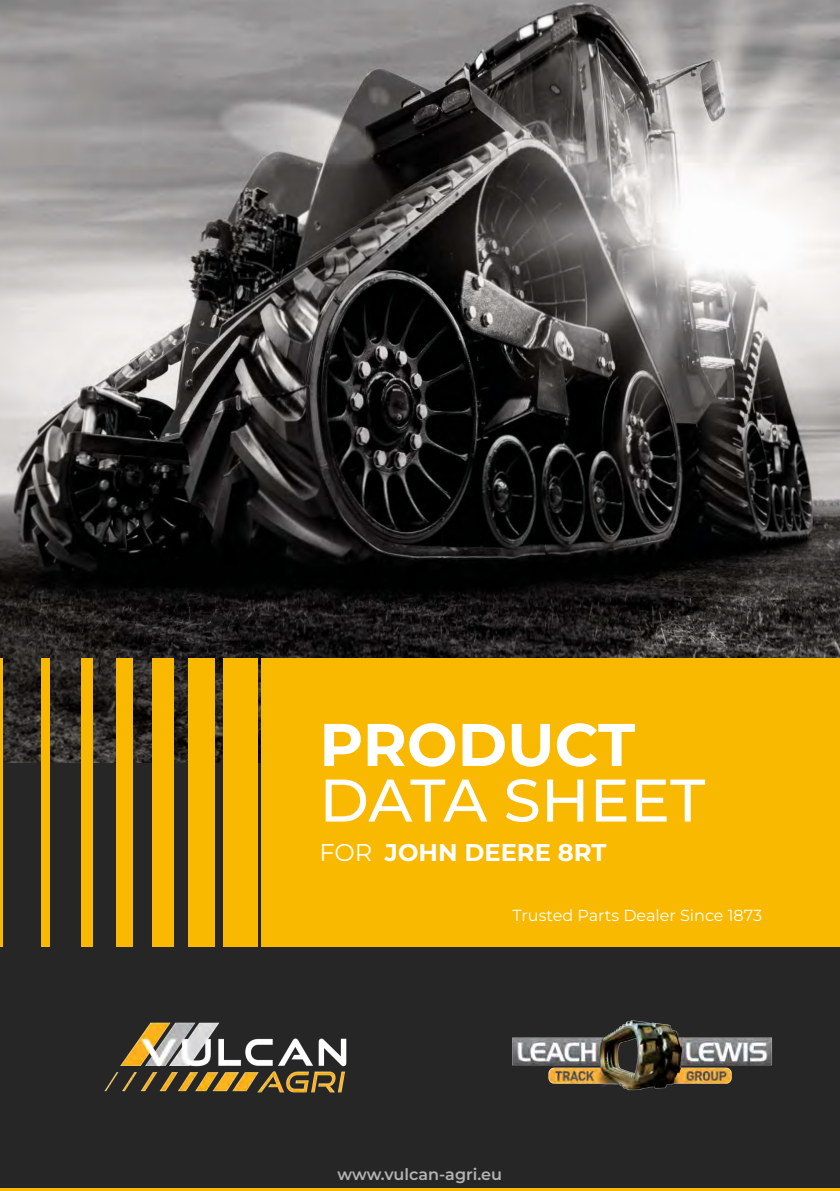
<style>
.page{position:relative;width:840px;height:1191px;background:#fff}
.page>*{position:absolute;margin:0;border:0;box-sizing:border-box;transform-origin:0 0}
.t1{font:500 60px "Montserrat";color:#fff}
.t2{font:700 60px "Montserrat";color:#fff}
.t3{font:700 24.2px "Montserrat";color:#fff}
.t4{font:16px "Montserrat";color:#fff}
.t5{font:600 16px "Montserrat";color:#b3b3b3}
.s1{font-weight:400}
</style>
<div class="page">
<div style="left:0;top:762px;width:839px;height:429px;background:#262626"></div>
<img style="left:0;top:0;width:839px;height:762px">
<div style="left:261px;top:658px;width:578px;height:288px;background:#f9b900"></div>
<div style="left:223px;top:658px;width:34px;height:288px;background:#f9b900"></div>
<div style="left:187px;top:658px;width:27px;height:288px;background:#f9b900"></div>
<div style="left:152px;top:658px;width:22px;height:288px;background:#f9b900"></div>
<div style="left:117px;top:658px;width:16px;height:288px;background:#f9b900"></div>
<div style="left:81px;top:658px;width:11px;height:288px;background:#f9b900"></div>
<div style="left:42px;top:658px;width:8px;height:288px;background:#f9b900"></div>
<hr style="left:0;top:658px;width:3px;height:288px;background:#f9b900">
<hr style="left:0;top:1188px;width:839px;height:3px;background:#f9b900">
<img style="left:104px;top:1022px;width:243px;height:70px">
<img style="left:512px;top:1020px;width:260px;height:71px">
<h1 class="t2" style="left:319px;top:708px;width:317px">PRODUCT</h1>
<h1 class="t1" style="left:319px;top:763px;width:387px">DATA SHEET</h1>
<h2 class="t3" style="left:319px;top:837px;width:288px"><span class="s1">FOR</span> JOHN DEERE 8RT</h2>
<p class="t4" style="left:512px;top:905px;width:251px">Trusted Parts Dealer Since 1873</p>
<p class="t5" style="left:337px;top:1164px;width:166px">www.vulcan-agri.eu</p>
</div>
